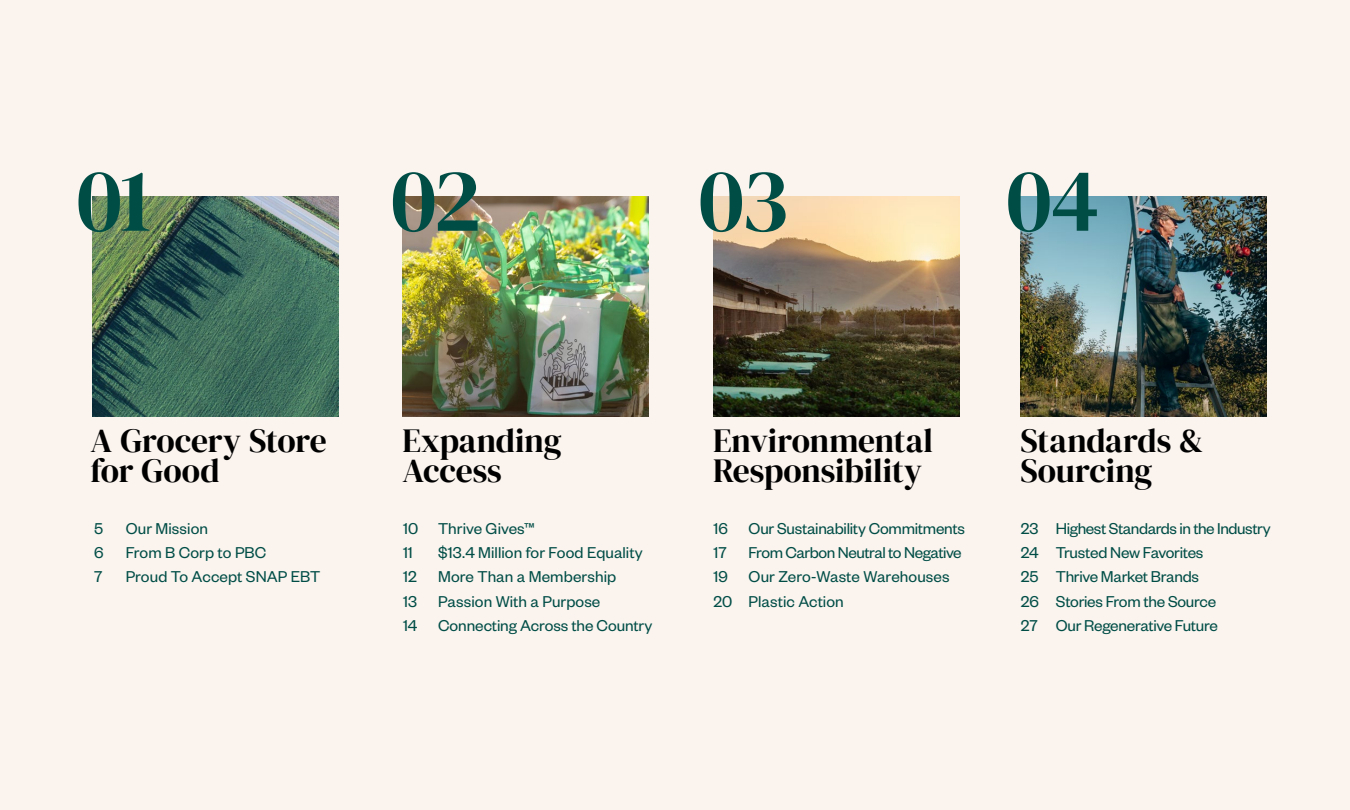
<style>
.page{position:relative;width:1350px;height:810px;background:#f9f0e9}
.page>*{position:absolute;margin:0;border:0;box-sizing:border-box;transform-origin:0 0}
.t1{font:90.22px "DM Serif Display";letter-spacing:-.03em;color:#004d46}
.t2{font:33.53px/30.6px "DM Serif Display";letter-spacing:-.005em;color:#000}
.t3{font:17.25px/24.2px "Founders Grotesk";letter-spacing:-.01em;color:#004d46}
</style>
<div class="page">
<img style="left:713px;top:196px;width:246px;height:221px">
<img style="left:403px;top:196px;width:246px;height:221px">
<img style="left:92px;top:196px;width:246px;height:221px">
<img style="left:1021px;top:196px;width:246px;height:221px">
<h1 class="t1" style="left:77px;top:148px;width:76px">01</h1>
<h1 class="t1" style="left:391px;top:148px;width:92px">02</h1>
<h1 class="t1" style="left:699px;top:148px;width:92px">03</h1>
<h1 class="t1" style="left:1006px;top:148px;width:95px">04</h1>
<h2 class="t2" style="left:91px;top:426px;width:238px">A Grocery Store for Good</h2>
<h2 class="t2" style="left:403px;top:426px;width:160px">Expanding<br>Access</h2>
<h2 class="t2" style="left:713px;top:426px;width:222px">Environmental<br>Responsibility</h2>
<h2 class="t2" style="left:1021px;top:426px;width:185px">Standards &amp;<br>Sourcing</h2>
<p class="t3" style="left:126px;top:515px;width:196px">Our Mission<br>From B Corp to PBC<br>Proud To Accept SNAP EBT</p>
<p class="t3" style="left:438px;top:516px;width:216px">Thrive Gives™<br>$13.4 Million for Food Equality<br>More Than a Membership<br>Passion With a Purpose<br>Connecting Across the Country</p>
<p class="t3" style="left:749px;top:516px;width:218px">Our Sustainability Commitments<br>From Carbon Neutral to Negative<br>Our Zero-Waste Warehouses<br>Plastic Action</p>
<p class="t3" style="left:1056px;top:516px;width:216px">Highest Standards in the Industry<br>Trusted New Favorites<br>Thrive Market Brands<br>Stories From the Source<br>Our Regenerative Future</p>
<p class="t3" style="left:94px;top:516px;width:11px;text-align:justify">5<br>6<br>7</p>
<p class="t3" style="left:403px;top:516px;width:17px">10<br>11<br>12<br>13<br>14</p>
<p class="t3" style="left:714px;top:516px;width:20px">16<br>17<br>19<br>20</p>
<p class="t3" style="left:1021px;top:516px;width:20px;text-align:justify">23<br>24<br>25<br>26<br>27</p>
</div>
